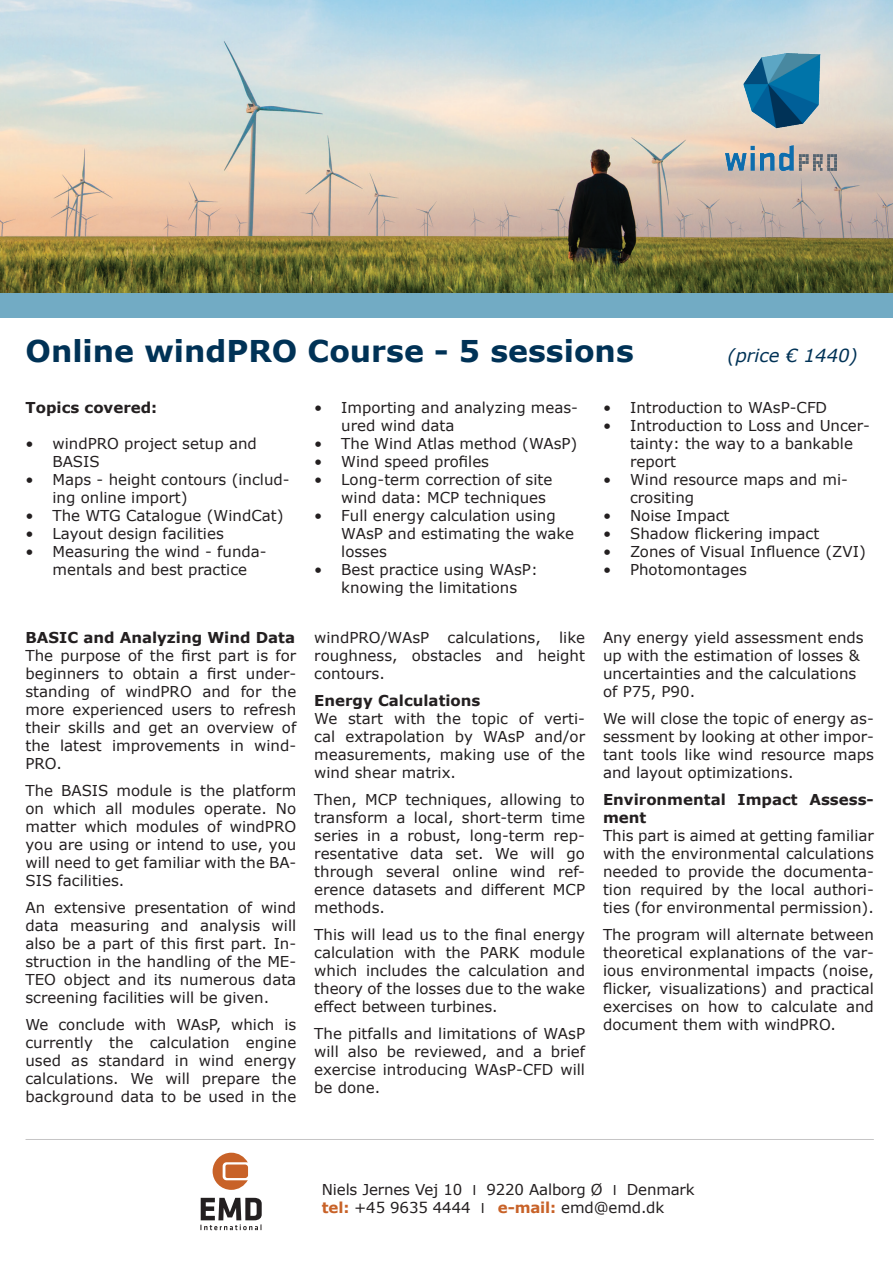
<style>
.page{position:relative;width:893px;height:1263px;background:#fff}
.page>*{position:absolute;margin:0;border:0;box-sizing:border-box;transform-origin:0 0}
.t1{font:700 30px "Verdana";color:#003256}
.t2{font:italic 18px "Verdana";color:#003256}
.t3{font:15px/18px "Verdana";color:#231f20;text-align:justify}
.t4{font:700 15px/18px "Verdana";color:#231f20}
.s1{font-family:"Klavika Basic"}
.s2{font-weight:700;color:#c86228}
</style>
<div class="page">
<img style="left:0;top:0;width:893px;height:293px">
<img style="left:726px;top:53px;width:110px;height:117px">
<div style="left:0;top:293px;width:893px;height:24px;background:#72abc4"></div>
<hr style="left:26px;top:1139px;width:848px;height:1px;background:#231f20">
<svg style="left:213px;top:1153px;width:35px;height:37px"></svg>
<svg style="left:200px;top:1198px;width:62px;height:32px"></svg>
<h1 class="t1" style="left:26px;top:330px;width:610px">Online windPRO Course - 5 sessions</h1>
<p class="t2" style="left:728px;top:343px;width:132px">(price € 1440)</p>
<p class="t4" style="left:26px;top:398px;width:133px">Topics covered:</p>
<p class="t3" style="left:53px;top:434px;width:206px;text-indent:-27px">• windPRO project setup and<br>BASIS</p>
<p class="t3" style="left:53px;top:470px;width:239px;text-indent:-27px">• Maps - height contours (includ&shy;ing online import)</p>
<p class="t3" style="left:26px;top:506px;width:260px">• The WTG Catalogue (WindCat)</p>
<p class="t3" style="left:26px;top:524px;width:200px">• Layout design facilities</p>
<p class="t3" style="left:26px;top:542px;width:243px;text-align:center">• Measuring the wind - funda&shy;mentals and best practice</p>
<p class="t3" style="left:341px;top:398px;width:238px;text-indent:-27px">• Importing and analyzing meas&shy;ured wind data</p>
<p class="t3" style="left:314px;top:434px;width:265px">• The Wind Atlas method (WAsP)</p>
<p class="t3" style="left:314px;top:452px;width:176px">• Wind speed profiles</p>
<p class="t3" style="left:341px;top:470px;width:213px;text-indent:-27px">• Long-term correction of site wind data: MCP techniques</p>
<p class="t3" style="left:341px;top:506px;width:234px;text-align:left;text-indent:-27px">• Full energy calculation using<br>WAsP and estimating the wake losses</p>
<p class="t3" style="left:314px;top:560px;width:225px;text-align:center">• Best practice using WAsP: knowing the limitations</p>
<p class="t3" style="left:603px;top:398px;width:226px">• Introduction to WAsP-CFD</p>
<p class="t3" style="left:630px;top:416px;width:241px;text-align:left;text-indent:-27px">• Introduction to Loss and Uncer&shy;tainty: the way to a bankable report</p>
<p class="t3" style="left:630px;top:470px;width:219px;text-indent:-27px">• Wind resource maps and mi&shy;crositing</p>
<p class="t3" style="left:603px;top:506px;width:128px">• Noise Impact</p>
<p class="t3" style="left:603px;top:524px;width:218px">• Shadow flickering impact</p>
<p class="t3" style="left:603px;top:542px;width:264px">• Zones of Visual Influence (ZVI)</p>
<p class="t3" style="left:603px;top:560px;width:145px">• Photomontages</p>
<p class="t4" style="left:25px;top:628px;width:271px">BASIC and Analyzing Wind Data</p>
<p class="t3" style="left:25px;top:646px;width:272px">The purpose of the first part is for beginners to obtain a first under&shy;standing of windPRO and for the more experienced users to refresh their skills and get an overview of the latest improvements in wind-PRO.</p>
<p class="t3" style="left:25px;top:781px;width:272px">The BASIS module is the platform on which all modules operate. No matter which modules of windPRO you are using or intend to use, you will need to get familiar with the BA-SIS facilities.</p>
<p class="t3" style="left:25px;top:898px;width:272px">An extensive presentation of wind data measuring and analysis will also be a part of this first part. In&shy;struction in the handling of the ME-TEO object and its numerous data screening facilities will be given.</p>
<p class="t3" style="left:25px;top:1015px;width:272px">We conclude with WAsP, which is currently the calculation engine used as standard in wind energy calculations. We will prepare the background data to be used in the</p>
<p class="t3" style="left:314px;top:628px;width:272px">windPRO/WAsP calculations, like roughness, obstacles and height contours.</p>
<p class="t4" style="left:314px;top:691px;width:168px">Energy Calculations</p>
<p class="t3" style="left:314px;top:709px;width:272px">We start with the topic of verti&shy;cal extrapolation by WAsP and/or measurements, making use of the wind shear matrix.</p>
<p class="t3" style="left:314px;top:790px;width:272px">Then, MCP techniques, allowing to transform a local, short-term time series in a robust, long-term rep&shy;resentative data set. We will go through several online wind ref&shy;erence datasets and different MCP methods.</p>
<p class="t3" style="left:314px;top:925px;width:272px">This will lead us to the final energy calculation with the PARK module which includes the calculation and theory of the losses due to the wake effect between turbines.</p>
<p class="t3" style="left:314px;top:1024px;width:272px">The pitfalls and limitations of WAsP will also be reviewed, and a brief exercise introducing WAsP-CFD will be done.</p>
<p class="t3" style="left:603px;top:628px;width:262px;text-align:left">Any energy yield assessment ends up with the estimation of losses &amp; uncertainties and the calculations of P75, P90.</p>
<p class="t3" style="left:603px;top:709px;width:272px">We will close the topic of energy as&shy;sessment by looking at other impor&shy;tant tools like wind resource maps and layout optimizations.</p>
<p class="t4" style="left:603px;top:790px;width:272px">Environmental Impact Assess&shy;ment</p>
<p class="t3" style="left:603px;top:826px;width:272px">This part is aimed at getting familiar with the environmental calculations needed to provide the documenta&shy;tion required by the local authori&shy;ties (for environmental permission).</p>
<p class="t3" style="left:603px;top:925px;width:272px">The program will alternate between theoretical explanations of the var&shy;ious environmental impacts (noise, flicker, visualizations) and practical exercises on how to calculate and document them with windPRO.</p>
<p class="t3" style="left:322px;top:1180px;width:374px">Niels Jernes Vej 10 <span class="s1">I</span> 9220 Aalborg Ø <span class="s1">I</span> Denmark <span class="s2">tel:</span> +45 9635 4444 <span class="s1">I</span> <span class="s2">e-mail:</span> emd@emd.dk</p>
</div>
